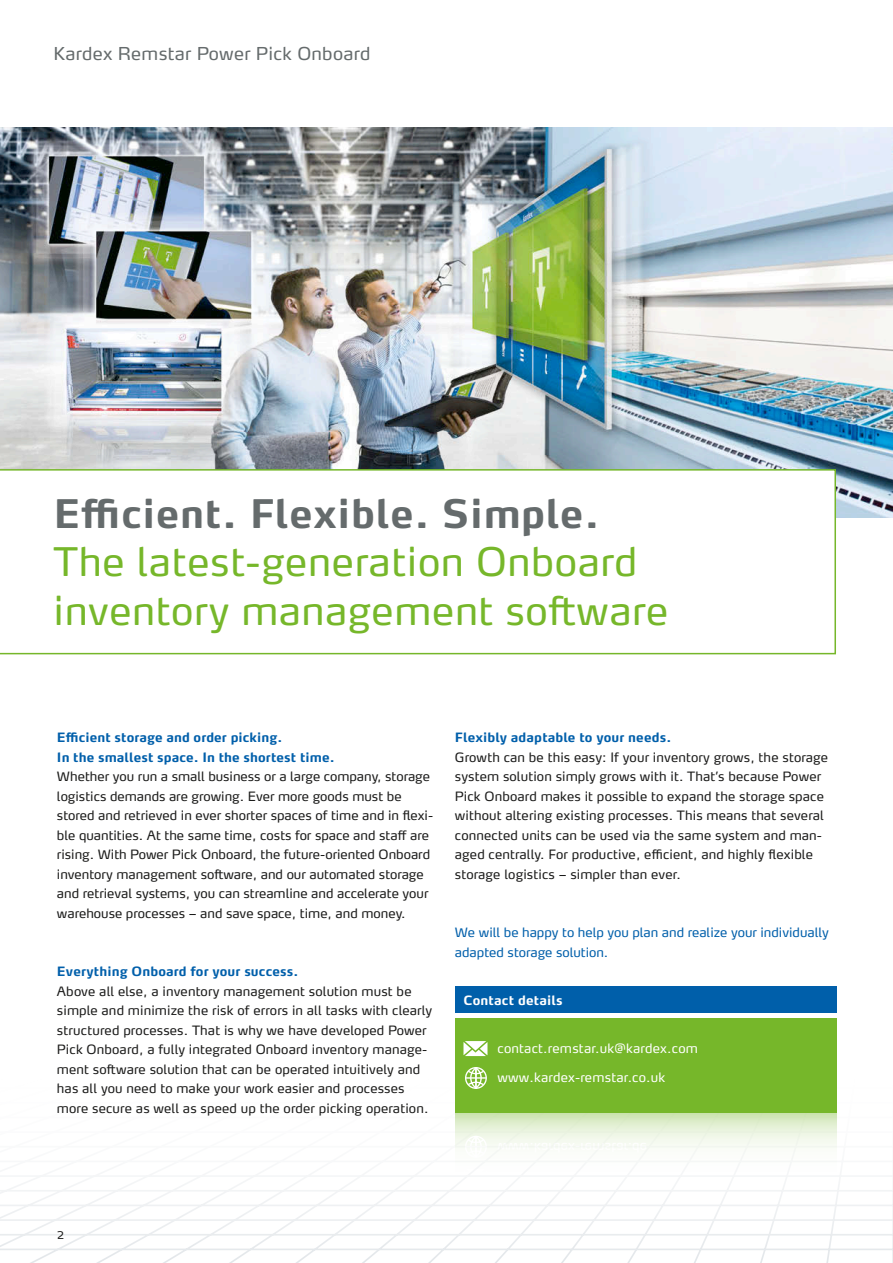
<style>
.page{position:relative;width:893px;height:1263px;background:#fff}
.page>*{position:absolute;margin:0;border:0;box-sizing:border-box;transform-origin:0 0}
.t1{font:39px/48.8px "Max Pro";letter-spacing:.015em;color:#76b72a}
.t2{font:700 39px "Max Pro";letter-spacing:.02em;color:#656b6c}
.t3{font:17.7px "Max Pro";letter-spacing:.015em;color:#656b6c}
.t4{font:12.75px/19.5px "Max Pro";letter-spacing:.01em;color:#1b1b1a}
.t5{font:700 12.75px/19.5px "Max Pro";letter-spacing:.01em;color:#005faa}
.t6{font:12.75px/19.5px "Max Pro";color:#005faa}
.t7{font:12.75px "Max Pro";letter-spacing:.015em;color:#fff}
.t8{font:700 12.75px "Max Pro";letter-spacing:.015em;color:#fff}
.t9{font:10.5px "Max Pro";color:#1b1b1a}
</style>
<div class="page">
<svg style="left:0;top:1071px;width:893px;height:192px"></svg>
<img style="left:0;top:128px;width:893px;height:390px">
<svg style="left:0;top:469px;width:836px;height:185px"></svg>
<div style="left:455px;top:1015px;width:381px;height:98px;background:#76b72a"></div>
<div style="left:455px;top:986px;width:381px;height:29px;background:#005faa"></div>
<hr style="left:455px;top:1013px;width:381px;height:4px;background:#fff">
<svg style="left:463px;top:1041px;width:24px;height:15px"></svg>
<div style="left:465px;top:1067px;width:22px;height:22px;border:1px solid #fff;border-radius:50%"></div>
<hr style="left:466px;top:1077px;width:20px;height:2px;background:#fff">
<svg style="left:467px;top:1067px;width:18px;height:22px"></svg>
<svg style="left:455px;top:1113px;width:381px;height:96px"></svg>
<svg style="left:463px;top:1168px;width:24px;height:15px"></svg>
<div style="left:465px;top:1136px;width:22px;height:22px;border:1px solid #fff;border-radius:50%"></div>
<svg style="left:466px;top:1135px;width:20px;height:23px"></svg>
<h2 class="t3" style="left:54px;top:39px;width:318px">Kardex Remstar Power Pick Onboard</h2>
<h1 class="t2" style="left:54px;top:481px;width:547px">Efficient. Flexible. Simple.</h1>
<h1 class="t1" style="left:54px;top:534px;width:616px">The latest-generation Onboard inventory management software</h1>
<p class="t5" style="left:57px;top:726px;width:279px">Efficient storage and order picking.<br>In the smallest space. In the shortest time.</p>
<p class="t4" style="left:57px;top:765px;width:378px">Whether you run a small business or a large company, storage logistics demands are growing. Ever more goods must be stored and retrieved in ever shorter spaces of time and in flexi&shy;ble quantities. At the same time, costs for space and staff are rising. With Power Pick Onboard, the future-oriented Onboard inventory management software, and our automated storage and retrieval systems, you can streamline and accelerate your warehouse processes – and save space, time, and money.</p>
<p class="t5" style="left:57px;top:960px;width:243px">Everything Onboard for your success.</p>
<p class="t4" style="left:57px;top:980px;width:377px">Above all else, a inventory management solution must be simple and minimize the risk of errors in all tasks with clearly structured processes. That is why we have developed Power Pick Onboard, a fully integrated Onboard inventory manage&shy;ment software solution that can be operated intuitively and has all you need to make your work easier and processes more secure as well as speed up the order picking operation.</p>
<p class="t5" style="left:455px;top:726px;width:218px">Flexibly adaptable to your needs.</p>
<p class="t4" style="left:455px;top:746px;width:375px">Growth can be this easy: If your inventory grows, the storage system solution simply grows with it. That’s because Power Pick Onboard makes it possible to expand the storage space without altering existing processes. This means that several connected units can be used via the same system and man&shy;aged centrally. For productive, efficient, and highly flexible storage logistics – simpler than ever.</p>
<p class="t6" style="left:455px;top:921px;width:375px">We will be happy to help you plan and realize your individually adapted storage solution.</p>
<p class="t8" style="left:463px;top:990px;width:101px">Contact details</p>
<p class="t7" style="left:497px;top:1038px;width:202px">contact.remstar.uk@kardex.com</p>
<p class="t7" style="left:497px;top:1067px;width:169px">www.kardex-remstar.co.uk</p>
<p class="t9" style="left:57px;top:1227px;width:8px">2</p>
</div>
